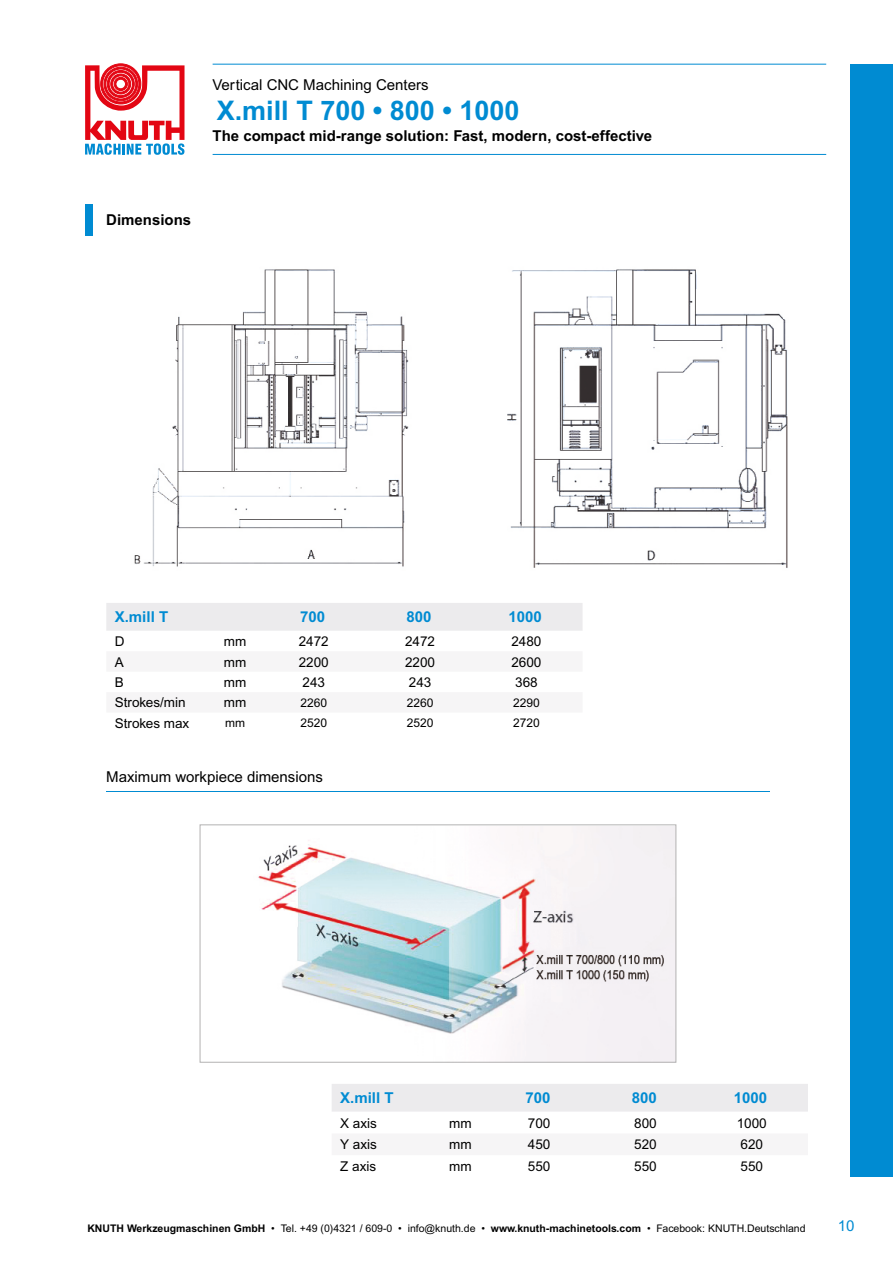
<style>
.page{position:relative;width:893px;height:1263px;background:#fff}
.page>*{position:absolute;margin:0;border:0;box-sizing:border-box;transform-origin:0 0}
.t1{font:700 27px "Arial MT Pro";color:#008bd2}
.t2{font:700 15px "Arial MT Pro";color:#000}
.t3{font:15px "Arial MT Pro";color:#000}
.t4{font:700 15px "Arial MT Pro";color:#008bd2}
.t5{font:15px "Arial MT Pro";color:#008bd2}
.t6{font:13.5px "Arial MT Pro";color:#000}
.t7{font:12px "Arial MT Pro";color:#000}
.t8{font:10.5px "Arial MT Pro";color:#000}
.s1{font-weight:700}
</style>
<div class="page">
<hr style="left:213px;top:64px;width:613px;height:1px;background:#008bd2">
<hr style="left:213px;top:154px;width:613px;height:1px;background:#008bd2">
<div style="left:850px;top:64px;width:43px;height:1112px;background:#008bd2"></div>
<svg style="left:85px;top:64px;width:100px;height:91px"></svg>
<img style="left:258px;top:827px;width:416px;height:233px">
<div style="left:200px;top:825px;width:476px;height:237px;border:1px solid #b3b2b2"></div>
<img style="left:134px;top:269px;width:654px;height:299px">
<div style="left:332px;top:1084px;width:476px;height:28px;background:#ecebed"></div>
<div style="left:106px;top:603px;width:477px;height:28px;background:#ecebed"></div>
<div style="left:85px;top:204px;width:8px;height:31px;background:#008bd2"></div>
<hr style="left:106px;top:791px;width:664px;height:1px;background:#008bd2">
<h2 class="t3" style="left:213px;top:76px;width:218px">Vertical CNC Machining Centers</h2>
<h2 class="t2" style="left:213px;top:126px;width:441px">The compact mid-range solution: Fast, modern, cost-effective</h2>
<h1 class="t1" style="left:217px;top:94px;width:304px">X.mill T 700 • 800 • 1000</h1>
<h2 class="t2" style="left:106px;top:211px;width:87px">Dimensions</h2>
<h2 class="t4" style="left:115px;top:608px;width:55px">X.mill T</h2>
<h2 class="t4" style="left:300px;top:608px;width:27px">700</h2>
<h2 class="t4" style="left:406px;top:608px;width:27px">800</h2>
<h2 class="t4" style="left:508px;top:608px;width:35px">1000</h2>
<p class="t6" style="left:115px;top:634px;width:11px">D</p>
<p class="t6" style="left:224px;top:634px;width:24px">mm</p>
<p class="t6" style="left:299px;top:634px;width:32px">2472</p>
<p class="t6" style="left:405px;top:634px;width:32px">2472</p>
<p class="t6" style="left:511px;top:634px;width:32px">2480</p>
<p class="t6" style="left:115px;top:654px;width:11px">A</p>
<p class="t6" style="left:224px;top:654px;width:24px">mm</p>
<p class="t6" style="left:299px;top:654px;width:32px">2200</p>
<p class="t6" style="left:405px;top:654px;width:32px">2200</p>
<p class="t6" style="left:511px;top:654px;width:32px">2600</p>
<p class="t6" style="left:115px;top:674px;width:11px">B</p>
<p class="t6" style="left:224px;top:674px;width:24px">mm</p>
<p class="t6" style="left:303px;top:674px;width:24px">243</p>
<p class="t6" style="left:409px;top:674px;width:24px">243</p>
<p class="t6" style="left:515px;top:674px;width:24px">368</p>
<p class="t6" style="left:115px;top:695px;width:72px">Strokes/min</p>
<p class="t6" style="left:224px;top:695px;width:24px">mm</p>
<p class="t7" style="left:300px;top:696px;width:28px">2260</p>
<p class="t7" style="left:407px;top:696px;width:28px">2260</p>
<p class="t7" style="left:513px;top:696px;width:28px">2290</p>
<p class="t6" style="left:115px;top:715px;width:76px">Strokes max</p>
<p class="t7" style="left:225px;top:716px;width:21px">mm</p>
<p class="t7" style="left:300px;top:716px;width:28px">2520</p>
<p class="t7" style="left:407px;top:716px;width:28px">2520</p>
<p class="t7" style="left:513px;top:716px;width:28px">2720</p>
<h2 class="t3" style="left:106px;top:768px;width:218px">Maximum workpiece dimensions</h2>
<h2 class="t4" style="left:340px;top:1089px;width:55px">X.mill T</h2>
<h2 class="t4" style="left:525px;top:1089px;width:27px">700</h2>
<h2 class="t4" style="left:632px;top:1089px;width:27px">800</h2>
<h2 class="t4" style="left:734px;top:1089px;width:35px">1000</h2>
<p class="t6" style="left:340px;top:1115px;width:38px">X axis</p>
<p class="t6" style="left:449px;top:1115px;width:24px">mm</p>
<p class="t6" style="left:528px;top:1115px;width:24px">700</p>
<p class="t6" style="left:634px;top:1115px;width:24px">800</p>
<p class="t6" style="left:737px;top:1115px;width:32px">1000</p>
<p class="t6" style="left:340px;top:1137px;width:38px">Y axis</p>
<p class="t6" style="left:449px;top:1137px;width:24px">mm</p>
<p class="t6" style="left:528px;top:1137px;width:24px">450</p>
<p class="t6" style="left:634px;top:1137px;width:24px">520</p>
<p class="t6" style="left:740px;top:1137px;width:24px">620</p>
<p class="t6" style="left:340px;top:1158px;width:38px">Z axis</p>
<p class="t6" style="left:449px;top:1158px;width:24px">mm</p>
<p class="t6" style="left:528px;top:1158px;width:24px">550</p>
<p class="t6" style="left:634px;top:1158px;width:24px">550</p>
<p class="t6" style="left:740px;top:1158px;width:24px">550</p>
<p class="t8" style="left:87px;top:1222px;width:720px"><span class="s1">KNUTH Werkzeugmaschinen GmbH</span> • Tel. +49 (0)4321 / 609-0 • info@knuth.de • <span class="s1">www.knuth-machinetools.com</span> • Facebook: KNUTH.Deutschland</p>
<h2 class="t5" style="left:838px;top:1217px;width:18px">10</h2>
</div>
